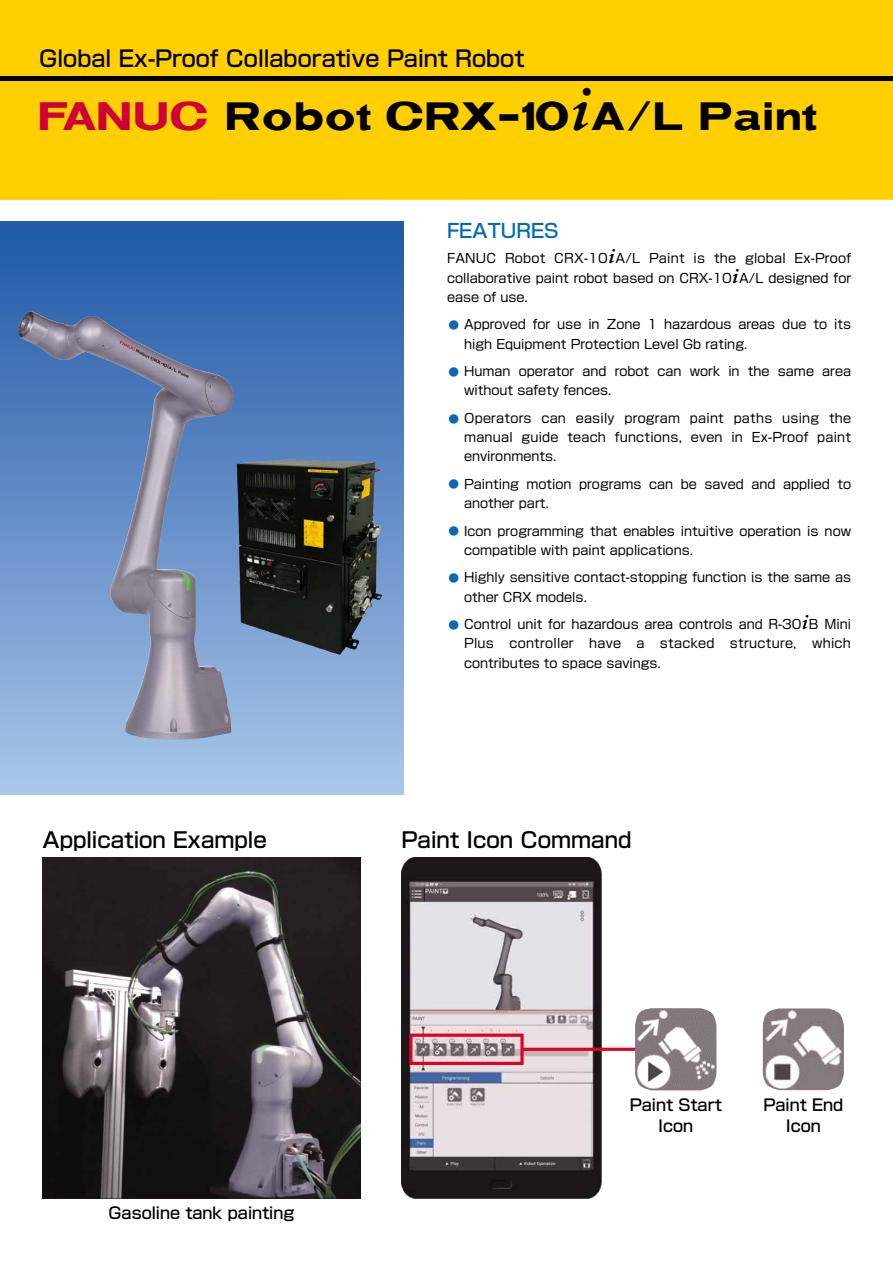
<style>
.page{position:relative;width:893px;height:1263px;background:#fff}
.page>*{position:absolute;margin:0;border:0;box-sizing:border-box;transform-origin:0 0}
.t1{font:38.25px "Fanuc Logo 1.0 Regular";color:#000}
.t2{font:500 22.35px "Shin Go Pro";color:#000}
.t3{font:500 21.3px "Shin Go Pro";color:#000}
.t4{font:500 19.2px "Shin Go Pro";color:#0669b2}
.t5{font:500 15.9px/21.3px "Shin Go Pro";color:#000;text-align:center}
.t6{font:12.75px/19.2px "Shin Go Pro";color:#000}
.t7{font:700 10.65px "Futo Go B101 Pro";color:#0669b2}
.s1{color:#cf0038}
.s2{font-family:"Fanuc Logo 1.0 Regular"}
</style>
<div class="page">
<div style="left:0;top:0;width:893px;height:200px;background:#ffcf00"></div>
<hr style="left:0;top:77px;width:893px;height:4px;background:#000">
<div style="left:0;top:221px;width:404px;height:573px;background:linear-gradient(to bottom,#1f58a6,#a8c3e5)"></div>
<img style="left:42px;top:858px;width:319px;height:340px">
<img style="left:401px;top:858px;width:200px;height:340px">
<img style="left:18px;top:311px;width:189px;height:429px">
<div style="left:409px;top:1033px;width:115px;height:32px;border:3px solid #df0023"></div>
<hr style="left:522px;top:1048px;width:123px;height:3px;background:#df0023">
<img style="left:635px;top:1008px;width:81px;height:82px">
<img style="left:763px;top:1008px;width:81px;height:82px">
<img style="left:231px;top:450px;width:153px;height:222px">
<h2 class="t2" style="left:39px;top:40px;width:486px">Global Ex-Proof Collaborative Paint Robot</h2>
<h1 class="t1" style="left:38px;top:88px;width:781px"><span class="s1">&lt;</span> Robot CRX-10+A/L Paint</h1>
<h3 class="t4" style="left:447px;top:215px;width:113px">FEATURES</h3>
<p class="t6" style="left:447px;top:247px;width:405px;text-align:justify">FANUC Robot CRX-10<span class="s2">+</span>A/L Paint is the global Ex-Proof collaborative paint robot based on CRX-10<span class="s2">+</span>A/L designed for ease of use.</p>
<p class="t6" style="left:464px;top:313px;width:388px">Approved for use in Zone 1 hazardous areas due to its high Equipment Protection Level Gb rating.</p>
<p class="t6" style="left:464px;top:360px;width:388px">Human operator and robot can work in the same area without safety fences.</p>
<p class="t6" style="left:464px;top:407px;width:389px;text-align:justify">Operators can easily program paint paths using the manual guide teach functions, even in Ex-Proof paint environments.</p>
<p class="t6" style="left:464px;top:473px;width:388px">Painting motion programs can be saved and applied to another part.</p>
<p class="t6" style="left:464px;top:520px;width:388px">Icon programming that enables intuitive operation is now compatible with paint applications.</p>
<p class="t6" style="left:464px;top:566px;width:388px">Highly sensitive contact-stopping function is the same as other CRX models.</p>
<p class="t6" style="left:464px;top:613px;width:388px;text-align:justify">Control unit for hazardous area controls and R-30<span class="s2">+</span>B Mini Plus controller have a stacked structure, which contributes to space savings.</p>
<p class="t7" style="left:449px;top:316px;width:12px">●</p>
<p class="t7" style="left:449px;top:363px;width:12px">●</p>
<p class="t7" style="left:449px;top:410px;width:12px">●</p>
<p class="t7" style="left:449px;top:476px;width:12px">●</p>
<p class="t7" style="left:449px;top:523px;width:12px">●</p>
<p class="t7" style="left:449px;top:569px;width:12px">●</p>
<p class="t7" style="left:449px;top:616px;width:12px">●</p>
<h3 class="t3" style="left:42px;top:822px;width:226px">Application Example</h3>
<h3 class="t3" style="left:401px;top:822px;width:231px">Paint Icon Command</h3>
<p class="t5" style="left:109px;top:1200px;width:187px">Gasoline tank painting</p>
<p class="t5" style="left:630px;top:1092px;width:94px">Paint Start<br>Icon</p>
<p class="t5" style="left:763px;top:1092px;width:81px">Paint End<br>Icon</p>
</div>
